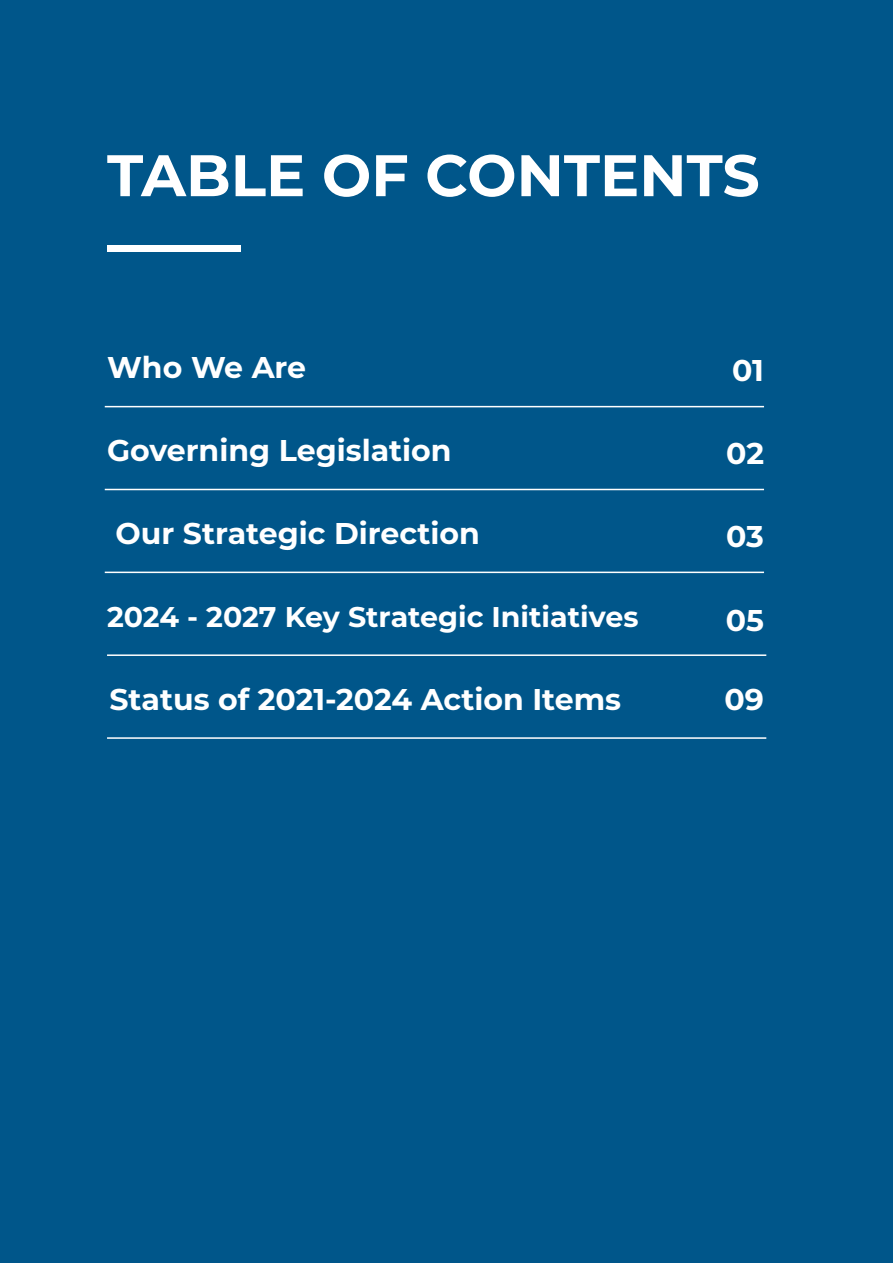
<style>
.page{position:relative;width:893px;height:1263px;background:#00568a}
.page>*{position:absolute;margin:0;border:0;box-sizing:border-box;transform-origin:0 0}
.Paragraph_Style_10{font:700 58.5px "Montserrat";color:#fff}
.Paragraph_Style_14{font:700 30px "Montserrat";color:#fff}
.Paragraph_Style_15{font:700 30px "Montserrat";letter-spacing:-.005em;color:#fff}
.Paragraph_Style_14-2{font:700 28.5px "Montserrat";color:#fff}
</style>
<div class="page">
<hr style="left:105px;top:406px;width:659px;height:1px;background:#fff">
<hr style="left:105px;top:489px;width:659px;height:1px;background:#fff">
<hr style="left:105px;top:572px;width:659px;height:1px;background:#fff">
<div style="left:107px;top:245px;width:134px;height:7px;background:#fff"></div>
<hr style="left:107px;top:654px;width:659px;height:2px;background:#fff">
<hr style="left:107px;top:737px;width:659px;height:2px;background:#fff">
<p class="Paragraph_Style_10" style="left:107px;top:133px;width:654px">TABLE OF CONTENTS</p>
<p class="Paragraph_Style_14" style="left:107px;top:346px;width:201px">Who We Are</p>
<p class="Paragraph_Style_15" style="left:732px;top:349px;width:33px">01</p>
<p class="Paragraph_Style_14" style="left:107px;top:429px;width:346px">Governing Legislation</p>
<p class="Paragraph_Style_15" style="left:726px;top:432px;width:39px">02</p>
<p class="Paragraph_Style_14" style="left:116px;top:512px;width:366px">Our Strategic Direction</p>
<p class="Paragraph_Style_15" style="left:726px;top:514px;width:39px">03</p>
<p class="Paragraph_Style_14-2" style="left:107px;top:596px;width:533px">2024 - 2027 Key Strategic Initiatives</p>
<p class="Paragraph_Style_15" style="left:726px;top:599px;width:40px">05</p>
<p class="Paragraph_Style_14" style="left:109px;top:677px;width:513px">Status of 2021-2024 Action Items</p>
<p class="Paragraph_Style_15" style="left:724px;top:677px;width:41px">09</p>
</div>
